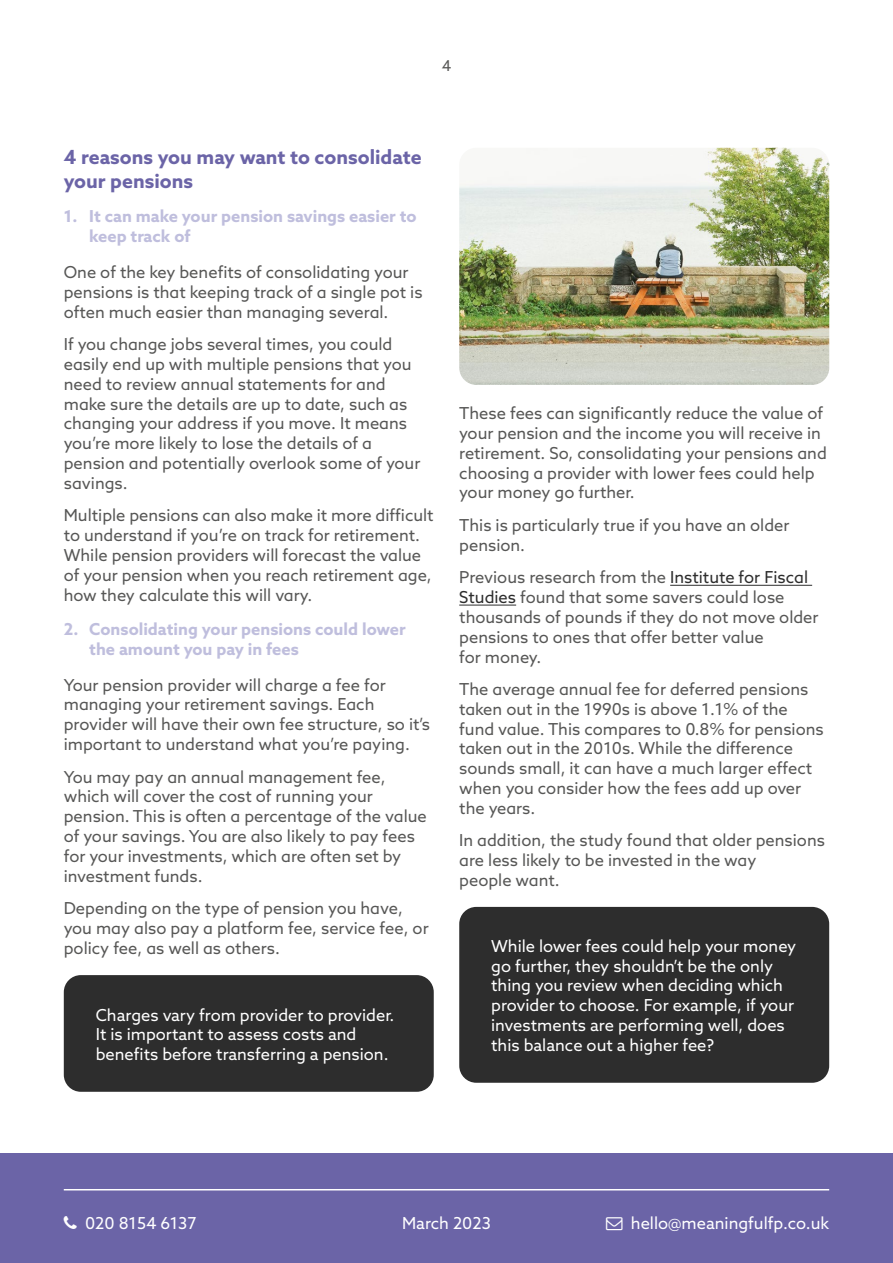
<style>
.page{position:relative;width:893px;height:1263px;background:#fff}
.page>*{position:absolute;margin:0;border:0;box-sizing:border-box;transform-origin:0 0}
.t1{font:700 19.5px/23.4px "Azo Sans";color:#6b64a7}
.t2{font:16.5px/19.8px "Azo Sans";color:#575756}
.t3{font:16.5px/19.8px "Azo Sans";color:#fff}
.t4{font:700 16.5px/19.8px "Azo Sans";color:#bfbedd}
.t5{font:15px "Azo Sans";color:#575756}
.s1{color:#2d2d2d}
</style>
<div class="page">
<div style="left:0;top:1153px;width:893px;height:110px;background:#6b64a7"></div>
<hr style="left:64px;top:1189px;width:765px;height:1px;background:#fff">
<img style="left:459px;top:148px;width:370px;height:237px">
<div style="left:459px;top:907px;width:370px;height:176px;background:#2d2d2d;border-radius:17px"></div>
<hr style="left:670px;top:585px;width:142px;height:1px;background:#2d2d2d">
<hr style="left:459px;top:605px;width:57px;height:1px;background:#2d2d2d">
<div style="left:64px;top:975px;width:370px;height:117px;background:#2d2d2d;border-radius:17px"></div>
<p class="t5" style="left:442px;top:56px;width:11px">4</p>
<p class="t1" style="left:64px;top:145px;width:359px">4 reasons you may want to consolidate your pensions</p>
<p class="t4" style="left:89px;top:206px;width:329px;text-indent:-25px">1. It can make your pension savings easier to keep track of</p>
<p class="t2" style="left:64px;top:262px;width:360px">One of the key benefits of consolidating your pensions is that keeping track of a single pot is often much easier than managing several.</p>
<p class="t2" style="left:64px;top:334px;width:358px">If you change jobs several times, you could easily end up with multiple pensions that you need to review annual statements for and make sure the details are up to date, such as changing your address if you move. It means you’re more likely to lose the details of a pension and potentially overlook some of your savings.</p>
<p class="t2" style="left:64px;top:505px;width:371px">Multiple pensions can also make it more difficult to understand if you’re on track for retirement.<br>While pension providers will forecast the value of your pension when you reach retirement age, how they calculate this will vary.</p>
<p class="t4" style="left:89px;top:619px;width:318px;text-indent:-25px">2. Consolidating your pensions could lower the amount you pay in fees</p>
<p class="t2" style="left:64px;top:674px;width:368px">Your pension provider will charge a fee for managing your retirement savings. Each provider will have their own fee structure, so it’s important to understand what you’re paying.</p>
<p class="t2" style="left:64px;top:766px;width:364px">You may pay an annual management fee, which will cover the cost of running your pension. This is often a percentage of the value of your savings. You are also likely to pay fees for your investments, which are often set by investment funds.</p>
<p class="t2" style="left:64px;top:898px;width:366px">Depending on the type of pension you have, you may also pay a platform fee, service fee, or policy fee, as well as others.</p>
<p class="t3" style="left:96px;top:1005px;width:300px">Charges vary from provider to provider.<br>It is important to assess costs and benefits before transferring a pension.</p>
<p class="t2" style="left:459px;top:403px;width:369px">These fees can significantly reduce the value of your pension and the income you will receive in retirement. So, consolidating your pensions and choosing a provider with lower fees could help your money go further.</p>
<p class="t2" style="left:459px;top:515px;width:332px">This is particularly true if you have an older pension.</p>
<p class="t2" style="left:459px;top:567px;width:361px">Previous research from the <span class="s1">Institute for Fiscal Studies</span> found that some savers could lose thousands of pounds if they do not move older pensions to ones that offer better value<br>for money.</p>
<p class="t2" style="left:459px;top:679px;width:366px">The average annual fee for deferred pensions taken out in the 1990s is above 1.1% of the fund value. This compares to 0.8% for pensions taken out in the 2010s. While the difference sounds small, it can have a much larger effect when you consider how the fees add up over the years.</p>
<p class="t2" style="left:459px;top:830px;width:367px">In addition, the study found that older pensions are less likely to be invested in the way<br>people want.</p>
<p class="t3" style="left:491px;top:936px;width:307px">While lower fees could help your money go further, they shouldn’t be the only thing you review when deciding which provider to choose. For example, if your investments are performing well, does this balance out a higher fee?</p>
<p class="t3" style="left:85px;top:1213px;width:113px">020 8154 6137</p>
<p class="t3" style="left:631px;top:1213px;width:200px">hello@meaningfulfp.co.uk</p>
<p class="t3" style="left:402px;top:1213px;width:90px">March 2023</p>
</div>
